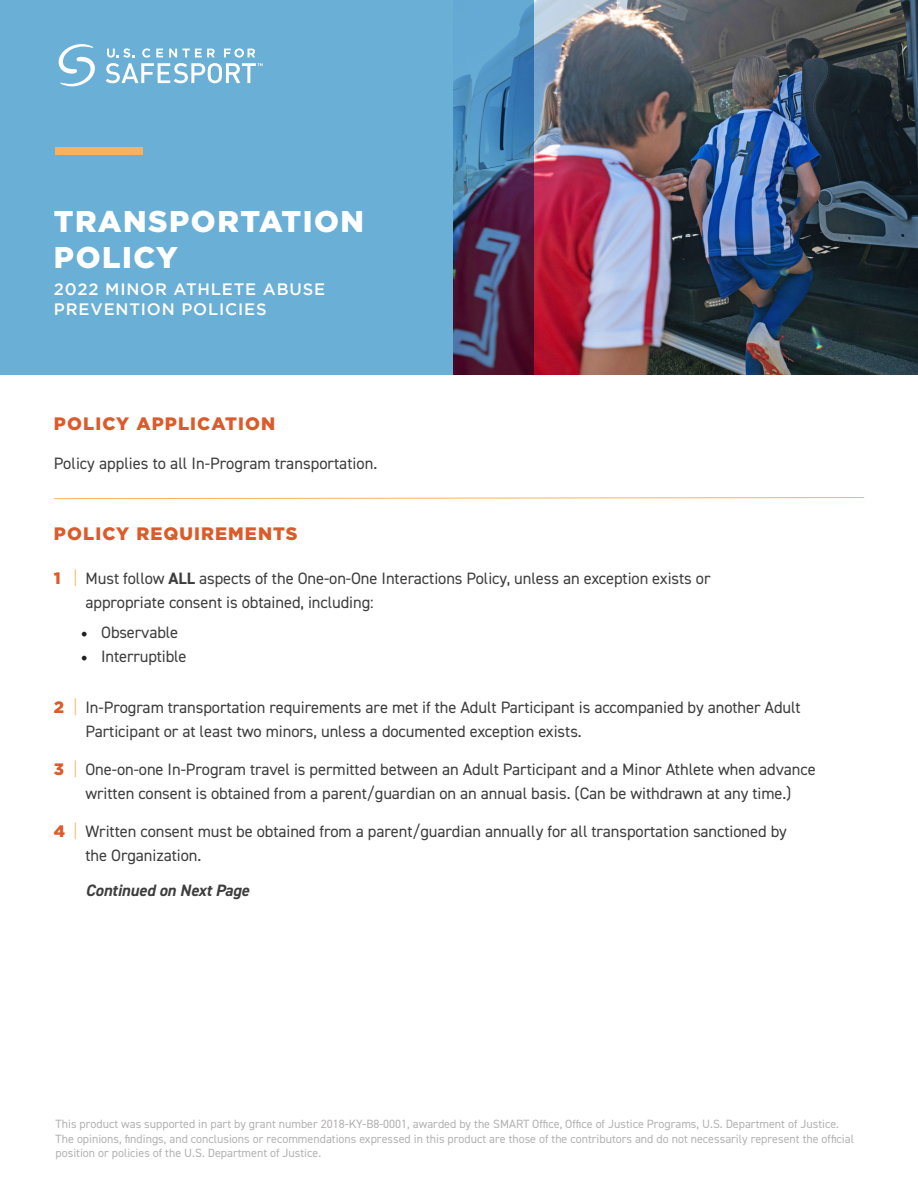
<style>
.page{position:relative;width:918px;height:1188px;background:#fff}
.page>*{position:absolute;margin:0;border:0;box-sizing:border-box;transform-origin:0 0}
.t1{font:900 30px "Gotham";letter-spacing:.05em;color:#fff}
.t2{font:900 18px "Gotham";letter-spacing:.06em;color:#db5b2a}
.t3{font:16.5px/24px "DIN2014";letter-spacing:-.005em;color:#3e3e3f}
.t4{font:500 16.5px/19.8px "Gotham";letter-spacing:.05em;color:#fff}
.t5{font:italic 700 16.5px "DIN2014";letter-spacing:-.005em;color:#3e3e3f}
.t6{font:12px/14.4px "DIN2014";color:#b4b2b2}
.s1{font-family:"Gotham";font-weight:900;color:#db5b2a}
.s2{font-weight:300;font-size:18px;color:#fab05f}
.s3{font-weight:700}
.s4{font-family:"Minion Pro";font-size:18px;color:#231f20}
</style>
<div class="page">
<img style="left:534px;top:0;width:384px;height:375px">
<svg style="left:453px;top:0;width:81px;height:375px;background:#4d5c84"></svg>
<div style="left:0;top:0;width:453px;height:375px;background:#69afd6"></div>
<svg style="left:58px;top:44px;width:37px;height:42px"></svg>
<svg style="left:106px;top:48px;width:157px;height:35px"></svg>
<div style="left:56px;top:147px;width:87px;height:7px;background:#fab05f"></div>
<svg style="left:54px;top:497px;width:811px;height:2px;background:#fcd7af"></svg>
<p class="t1" style="left:54px;top:204px;width:312px">TRANSPORTATION</p>
<p class="t1" style="left:54px;top:240px;width:125px">POLICY</p>
<p class="t4" style="left:54px;top:279px;width:273px">2022 MINOR ATHLETE ABUSE<br>PREVENTION POLICIES</p>
<p class="t2" style="left:54px;top:413px;width:223px">POLICY APPLICATION</p>
<p class="t3" style="left:54px;top:451px;width:325px">Policy applies to all In-Program transportation.</p>
<p class="t2" style="left:54px;top:523px;width:245px">POLICY REQUIREMENTS</p>
<p class="t3" style="left:85px;top:566px;width:627px;text-indent:-31px"><span class="s1">1</span> <span class="s2">|</span> Must follow <span class="s3">ALL</span> aspects of the One-on-One Interactions Policy, unless an exception exists or appropriate consent is obtained, including:</p>
<p class="t3" style="left:81px;top:620px;width:99px"><span class="s4">•</span> Observable</p>
<p class="t3" style="left:81px;top:644px;width:107px"><span class="s4">•</span> Interruptible</p>
<p class="t3" style="left:85px;top:695px;width:717px;text-indent:-31px"><span class="s1">2</span> <span class="s2">|</span> In-Program transportation requirements are met if the Adult Participant is accompanied by another Adult<br>Participant or at least two minors, unless a documented exception exists.</p>
<p class="t3" style="left:54px;top:757px;width:763px;text-align:center"><span class="s1">3</span> <span class="s2">|</span> One-on-one In-Program travel is permitted between an Adult Participant and a Minor Athlete when advance written consent is obtained from a parent/guardian on an annual basis. (Can be withdrawn at any time.)</p>
<p class="t3" style="left:85px;top:819px;width:703px;text-indent:-31px"><span class="s1">4</span> <span class="s2">|</span> Written consent must be obtained from a parent/guardian annually for all transportation sanctioned by the Organization.</p>
<p class="t5" style="left:85px;top:879px;width:165px">Continued on Next Page</p>
<p class="t6" style="left:56px;top:1117px;width:800px">This product was supported in part by grant number 2018-KY-B8-0001, awarded by the SMART Office, Office of Justice Programs, U.S. Department of Justice.<br>The opinions, findings, and conclusions or recommendations expressed in this product are those of the contributors and do not necessarily represent the official position or policies of the U.S. Department of Justice.</p>
</div>
